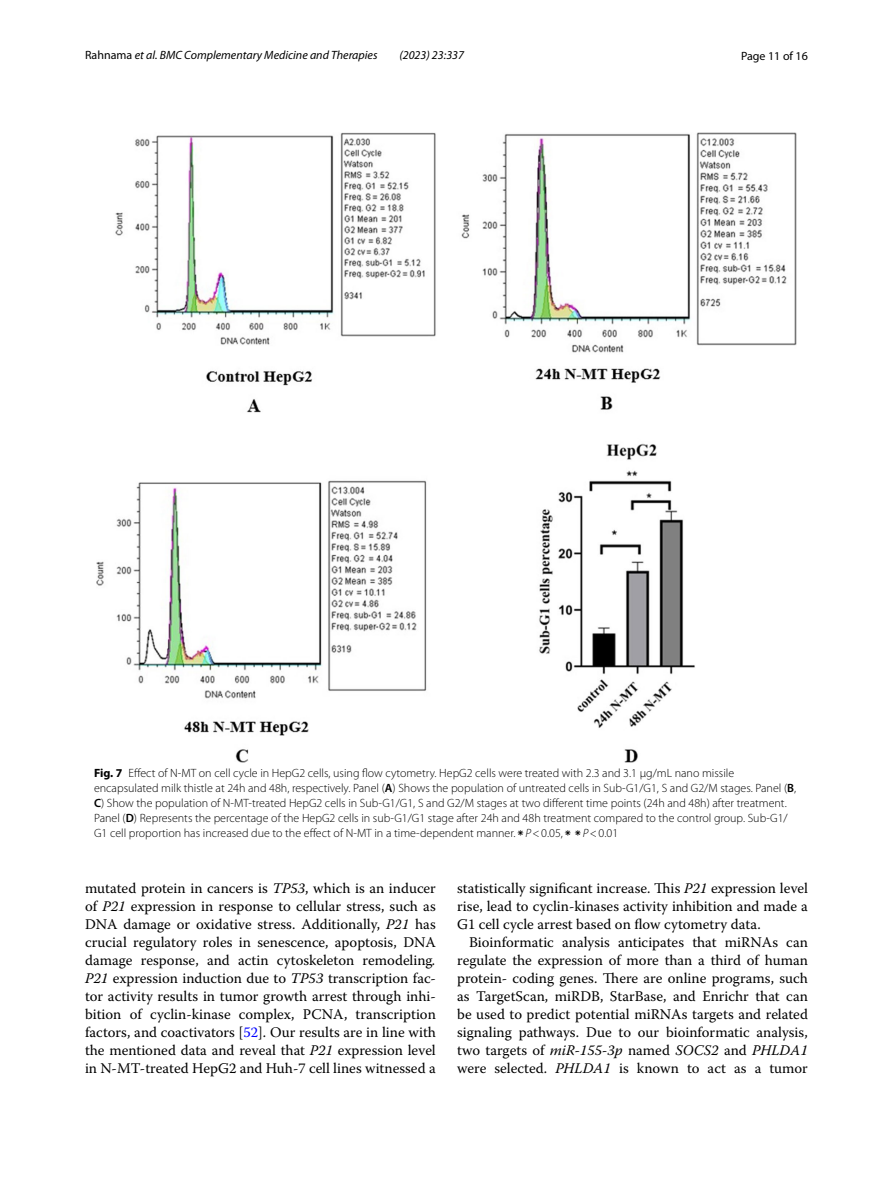
<style>
.page{position:relative;width:893px;height:1187px;background:#fff}
.page>*{position:absolute;margin:0;border:0;box-sizing:border-box;transform-origin:0 0}
.t1{font:14.7px/18px "Warnock Pro";color:#000;text-align:justify}
.t2{font:300 12px/15px "Myriad Pro";color:#000}
.t3{font:italic 12px "Myriad Pro";color:#000}
.t4{font:12px "Myriad Pro";color:#000}
.s1{font-style:normal}
.s2{font-weight:700}
.s3{font-weight:600}
.s4{font-family:"Code 2000";font-weight:400}
.s5{font-style:italic}
.s6{color:#00f}
</style>
<div class="page">
<img style="left:96px;top:133px;width:701px;height:629px">
<p class="t3" style="left:85px;top:48px;width:294px"><span class="s1">Rahnama</span> et al. BMC Complementary Medicine and Therapies</p>
<p class="t3" style="left:399px;top:48px;width:66px">(2023) 23:337</p>
<p class="t4" style="left:741px;top:48px;width:68px">Page 11 of 16</p>
<p class="t2" style="left:94px;top:765px;width:704px"><span class="s2">Fig. 7</span> Effect of N-MT on cell cycle in HepG2 cells, using flow cytometry. HepG2 cells were treated with 2.3 and 3.1 µg/mL nano missile encapsulated milk thistle at 24h and 48h, respectively. Panel (<span class="s3">A</span>) Shows the population of untreated cells in Sub-G1/G1, S and G2/M stages. Panel (<span class="s3">B</span>, <span class="s3">C</span>) Show the population of N-MT-treated HepG2 cells in Sub-G1/G1, S and G2/M stages at two different time points (24h and 48h) after treatment.<br>Panel (<span class="s3">D</span>) Represents the percentage of the HepG2 cells in sub-G1/G1 stage after 24h and 48h treatment compared to the control group. Sub-G1/ G1 cell proportion has increased due to the effect of N-MT in a time-dependent manner.<span class="s4">∗</span><span class="s5">P</span>&lt;0.05,<span class="s4">∗ ∗</span><span class="s5">P</span>&lt;0.01</p>
<p class="t1" style="left:85px;top:878px;width:352px">mutated protein in cancers is <span class="s5">TP53</span>, which is an inducer of <span class="s5">P21</span> expression in response to cellular stress, such as DNA damage or oxidative stress. Additionally, <span class="s5">P21</span> has crucial regulatory roles in senescence, apoptosis, DNA damage response, and actin cytoskeleton remodeling<span class="s5">.<br>P21</span> expression induction due to <span class="s5">TP53</span> transcription fac&shy;tor activity results in tumor growth arrest through inhi&shy;bition of cyclin-kinase complex, PCNA, transcription factors, and coactivators [<span class="s6">52</span>]. Our results are in line with the mentioned data and reveal that <span class="s5">P21</span> expression level in N-MT-treated HepG2 and Huh-7 cell lines witnessed a</p>
<p class="t1" style="left:457px;top:878px;width:352px">statistically significant increase. This <span class="s5">P21</span> expression level rise, lead to cyclin-kinases activity inhibition and made a G1 cell cycle arrest based on flow cytometry data.</p>
<p class="t1" style="left:457px;top:932px;width:352px;text-indent:12px">Bioinformatic analysis anticipates that miRNAs can regulate the expression of more than a third of human protein- coding genes. There are online programs, such as TargetScan, miRDB, StarBase, and Enrichr that can be used to predict potential miRNAs targets and related signaling pathways. Due to our bioinformatic analysis, two targets of <span class="s5">miR-155-3p</span> named <span class="s5">SOCS2</span> and <span class="s5">PHLDA1 </span>were selected. <span class="s5">PHLDA1</span> is known to act as a tumor</p>
</div>
